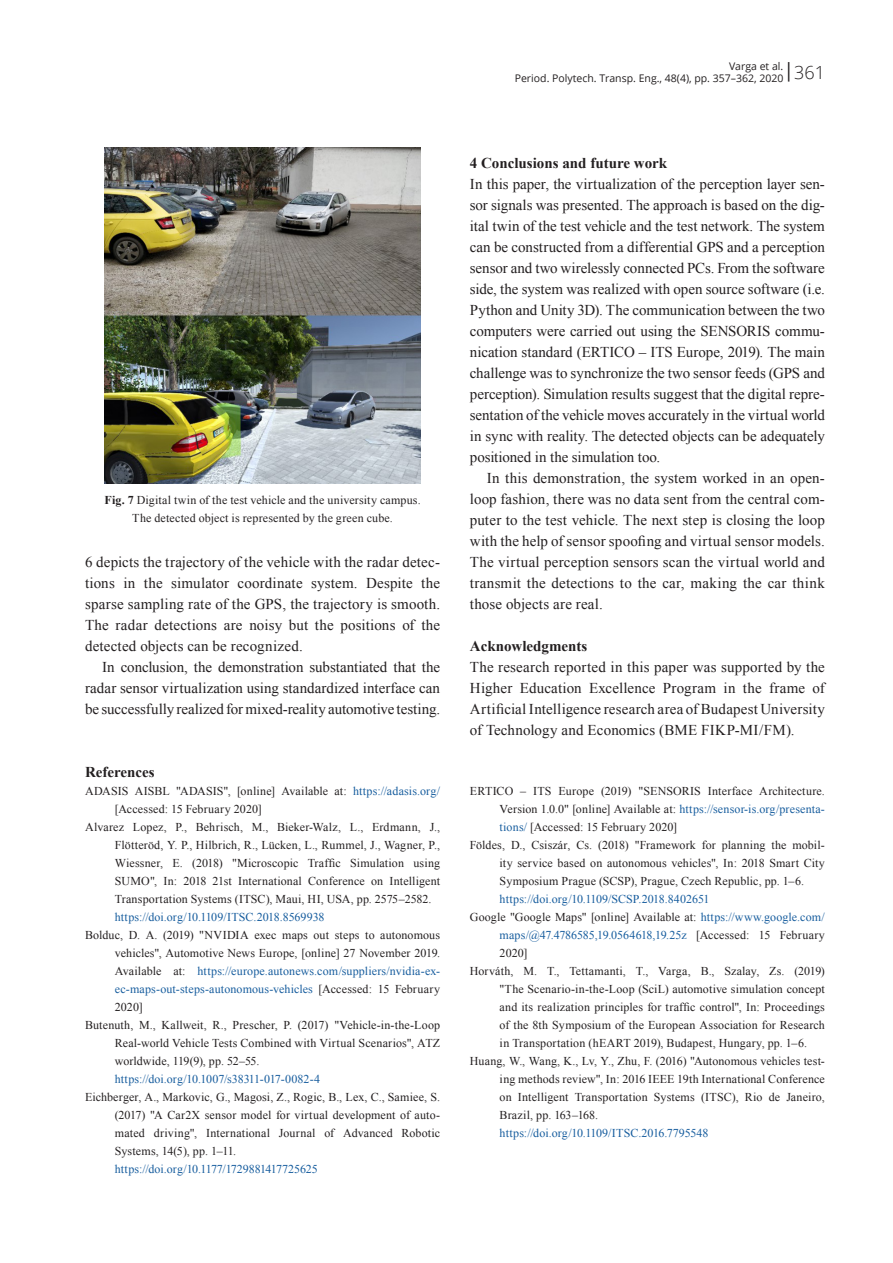
<style>
.page{position:relative;width:893px;height:1263px;background:#fff}
.page>*{position:absolute;margin:0;border:0;box-sizing:border-box;transform-origin:0 0}
.PP_Body__First_parag{font:15px/21px "Times New Roman";color:#231f20;text-align:justify}
.PP_Body__Main_text{font:15px/21px "Times New Roman";letter-spacing:.01em;color:#231f20;text-align:justify}
.PP_Heading{font:700 15px "Times New Roman";color:#231f20}
.PP_References{font:12px/18px "Times New Roman";letter-spacing:.01em;color:#231f20;text-align:justify}
.PP_References-2{font:12px "Times New Roman";color:#175d9e}
.PP_Figure_Table_Capt{font:12px/18px "Times New Roman";letter-spacing:.015em;color:#231f20;text-align:center}
.t1{font:10.5px/12px "Open Sans";color:#231f20}
.s1{font-weight:700}
.s2{color:#175d9e}
</style>
<div class="page">
<img style="left:104px;top:147px;width:317px;height:336px">
<p class="PP_Figure_Table_Capt" style="left:104px;top:491px;width:318px"><span class="s1">Fig. 7</span> Digital twin of the test vehicle and the university campus.<br>The detected object is represented by the green cube.</p>
<p class="PP_Body__Main_text" style="left:85px;top:551px;width:357px">6 depicts the trajectory of the vehicle with the radar detec&shy;tions in the simulator coordinate system. Despite the sparse sampling rate of the GPS, the trajectory is smooth.<br>The radar detections are noisy but the positions of the detected objects can be recognized.</p>
<p class="PP_Body__Main_text" style="left:85px;top:656px;width:357px;text-indent:17px">In conclusion, the demonstration substantiated that the radar sensor virtualization using standardized interface can be successfully realized for mixed-reality automotive testing.</p>
<p class="PP_Heading" style="left:85px;top:761px;width:71px">References</p>
<p class="PP_References" style="left:115px;top:782px;width:327px;text-indent:-30px">ADASIS AISBL "ADASIS", [online] Available at: <span class="s2">https://adasis.org/ </span>[Accessed: 15 February 2020]</p>
<p class="PP_References" style="left:115px;top:818px;width:327px;text-indent:-30px">Alvarez Lopez, P., Behrisch, M., Bieker-Walz, L., Erdmann, J., Flötteröd, Y. P., Hilbrich, R., Lücken, L., Rummel, J., Wagner, P., Wiessner, E. (2018) "Microscopic Traffic Simulation using SUMO", In: 2018 21st International Conference on Intelligent Transportation Systems (ITSC), Maui, HI, USA, pp. 2575–2582.</p>
<p class="PP_References-2" style="left:115px;top:909px;width:211px">https://doi.org/10.1109/ITSC.2018.8569938</p>
<p class="PP_References" style="left:115px;top:926px;width:327px;text-indent:-30px">Bolduc, D. A. (2019) "NVIDIA exec maps out steps to autonomous vehicles", Automotive News Europe, [online] 27 November 2019.<br>Available at: <span class="s2">https://europe.autonews.com/suppliers/nvidia-ex&shy;ec-maps-out-steps-autonomous-vehicles</span> [Accessed: 15 February 2020]</p>
<p class="PP_References" style="left:115px;top:1016px;width:327px;text-indent:-30px">Butenuth, M., Kallweit, R., Prescher, P. (2017) "Vehicle-in-the-Loop Real-world Vehicle Tests Combined with Virtual Scenarios", ATZ worldwide, 119(9), pp. 52–55.</p>
<p class="PP_References-2" style="left:115px;top:1071px;width:207px">https://doi.org/10.1007/s38311-017-0082-4</p>
<p class="PP_References" style="left:115px;top:1088px;width:327px;text-indent:-30px">Eichberger, A., Markovic, G., Magosi, Z., Rogic, B., Lex, C., Samiee, S. (2017) "A Car2X sensor model for virtual development of auto&shy;mated driving", International Journal of Advanced Robotic Systems, 14(5), pp. 1–11.</p>
<p class="PP_References-2" style="left:115px;top:1161px;width:205px">https://doi.org/10.1177/1729881417725625</p>
<p class="t1" style="left:515px;top:59px;width:312px;text-indent:214px">Varga et al.<br>Period. Polytech. Transp. Eng., 48(4), pp. 357–362, 2020 <sup>|</sup><sup>361</sup></p>
<p class="PP_Heading" style="left:470px;top:152px;width:199px">4 Conclusions and future work</p>
<p class="PP_Body__First_parag" style="left:470px;top:173px;width:357px">In this paper, the virtualization of the perception layer sen&shy;sor signals was presented. The approach is based on the dig&shy;ital twin of the test vehicle and the test network. The system can be constructed from a differential GPS and a perception sensor and two wirelessly connected PCs. From the software side, the system was realized with open source software (i.e.<br>Python and Unity 3D). The communication between the two computers were carried out using the SENSORIS commu&shy;nication standard (ERTICO – ITS Europe, 2019). The main challenge was to synchronize the two sensor feeds (GPS and perception). Simulation results suggest that the digital repre&shy;sentation of the vehicle moves accurately in the virtual world in sync with reality. The detected objects can be adequately positioned in the simulation too.</p>
<p class="PP_Body__Main_text" style="left:470px;top:467px;width:357px;text-indent:17px">In this demonstration, the system worked in an open&shy;loop fashion, there was no data sent from the central com&shy;puter to the test vehicle. The next step is closing the loop with the help of sensor spoofing and virtual sensor models.<br>The virtual perception sensors scan the virtual world and transmit the detections to the car, making the car think those objects are real.</p>
<p class="PP_Heading" style="left:470px;top:635px;width:119px">Acknowledgments</p>
<p class="PP_Body__First_parag" style="left:470px;top:656px;width:357px">The research reported in this paper was supported by the Higher Education Excellence Program in the frame of Artificial Intelligence research area of Budapest University of Technology and Economics (BME FIKP-MI/FM).</p>
<p class="PP_References" style="left:500px;top:782px;width:327px;text-indent:-30px">ERTICO – ITS Europe (2019) "SENSORIS Interface Architecture.<br>Version 1.0.0" [online] Available at: <span class="s2">https://sensor-is.org/presenta&shy;tions/</span> [Accessed: 15 February 2020]</p>
<p class="PP_References" style="left:500px;top:836px;width:327px;text-indent:-30px">Földes, D., Csiszár, Cs. (2018) "Framework for planning the mobil&shy;ity service based on autonomous vehicles", In: 2018 Smart City Symposium Prague (SCSP), Prague, Czech Republic, pp. 1–6.</p>
<p class="PP_References-2" style="left:500px;top:891px;width:211px">https://doi.org/10.1109/SCSP.2018.8402651</p>
<p class="PP_References" style="left:500px;top:908px;width:327px;text-indent:-30px">Google "Google Maps" [online] Available at: <span class="s2">https://www.google.com/ maps/@47.4786585,19.0564618,19.25z</span> [Accessed: 15 February 2020]</p>
<p class="PP_References" style="left:500px;top:962px;width:327px;text-indent:-30px">Horváth, M. T., Tettamanti, T., Varga, B., Szalay, Zs. (2019) "The Scenario-in-the-Loop (SciL) automotive simulation concept and its realization principles for traffic control", In: Proceedings of the 8th Symposium of the European Association for Research in Transportation (hEART 2019), Budapest, Hungary, pp. 1–6.</p>
<p class="PP_References" style="left:500px;top:1052px;width:327px;text-indent:-30px">Huang, W., Wang, K., Lv, Y., Zhu, F. (2016) "Autonomous vehicles test&shy;ing methods review", In: 2016 IEEE 19th International Conference on Intelligent Transportation Systems (ITSC), Rio de Janeiro, Brazil, pp. 163–168.</p>
<p class="PP_References-2" style="left:500px;top:1125px;width:210px">https://doi.org/10.1109/ITSC.2016.7795548</p>
</div>
